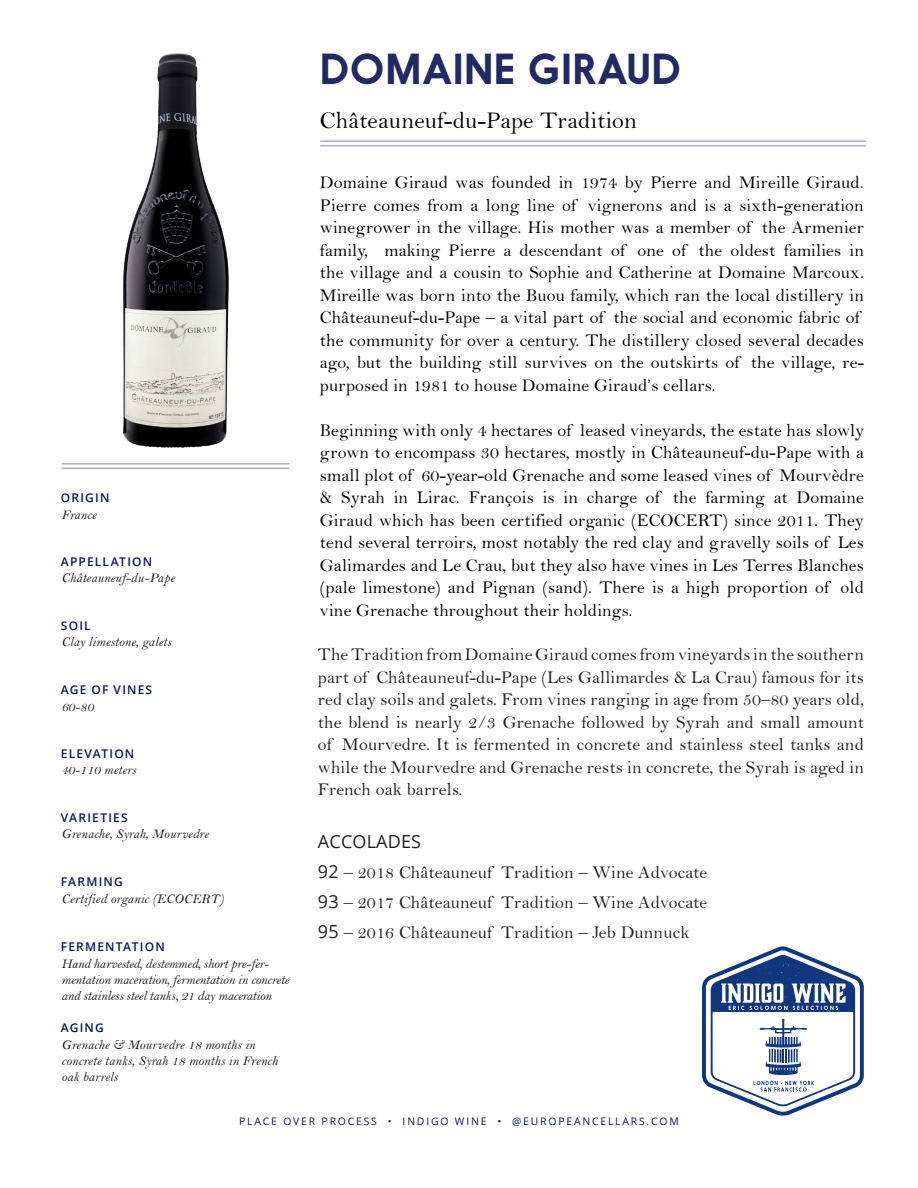
<style>
.page{position:relative;width:918px;height:1188px;background:#fff}
.page>*{position:absolute;margin:0;border:0;box-sizing:border-box;transform-origin:0 0}
.t1{font:500 40.5px "Nanami Pro";letter-spacing:.02em;color:#222a64}
.t2{font:24px "Bell";letter-spacing:.01em;color:#000}
.t3{font:18px/22.5px "Bell";letter-spacing:.01em;color:#000}
.t4{font:18px/22.5px "Bell";letter-spacing:.01em;color:#231f20;text-align:justify}
.t5{font:18px "Open Sans";letter-spacing:.01em;color:#231f20}
.t6{font:13.5px/16.2px "Bell MT Italic";letter-spacing:.01em;color:#231f20}
.t7{font:13.5px/16.2px "Bell MT Italic";letter-spacing:-.01em;color:#231f20}
.t8{font:600 12px "Open Sans";letter-spacing:.095em;color:#091855}
.t9{font:10.35px "Open Sans";letter-spacing:.175em;color:#091855}
.s1{font-family:"Open Sans"}
</style>
<div class="page">
<hr style="left:62px;top:467px;width:227px;height:2px;background:#091855">
<hr style="left:62px;top:463px;width:227px;height:2px;background:#091855">
<hr style="left:321px;top:145px;width:544px;height:2px;background:#091855">
<hr style="left:321px;top:140px;width:544px;height:2px;background:#091855">
<svg style="left:702px;top:946px;width:162px;height:170px"></svg>
<img style="left:123px;top:53px;width:106px;height:395px">
<h1 class="t1" style="left:320px;top:44px;width:363px">DOMAINE GIRAUD</h1>
<p class="t8" style="left:61px;top:490px;width:50px">ORIGIN</p>
<p class="t6" style="left:61px;top:506px;width:37px">France</p>
<p class="t8" style="left:61px;top:553px;width:93px">APPELLATION</p>
<p class="t6" style="left:61px;top:569px;width:115px">Châteauneuf-du-Pape</p>
<p class="t8" style="left:61px;top:617px;width:31px">SOIL</p>
<p class="t6" style="left:61px;top:634px;width:111px">Clay limestone, galets</p>
<p class="t8" style="left:61px;top:682px;width:93px">AGE OF VINES</p>
<p class="t6" style="left:61px;top:698px;width:34px">60-80</p>
<p class="t8" style="left:61px;top:745px;width:75px">ELEVATION</p>
<p class="t6" style="left:61px;top:762px;width:76px">40-110 meters</p>
<p class="t8" style="left:61px;top:809px;width:68px">VARIETIES</p>
<p class="t6" style="left:61px;top:826px;width:149px">Grenache, Syrah, Mourvedre</p>
<p class="t8" style="left:61px;top:873px;width:63px">FARMING</p>
<p class="t6" style="left:61px;top:891px;width:164px">Certified organic (ECOCERT)</p>
<p class="t8" style="left:61px;top:938px;width:105px">FERMENTATION</p>
<p class="t7" style="left:61px;top:955px;width:229px">Hand harvested, destemmed, short pre-fer&shy;mentation maceration, fermentation in concrete and stainless steel tanks, 21 day maceration</p>
<p class="t6" style="left:61px;top:1037px;width:218px">Grenache &amp; Mourvedre 18 months in concrete tanks, Syrah 18 months in French oak barrels</p>
<p class="t8" style="left:61px;top:1019px;width:44px">AGING</p>
<p class="t2" style="left:320px;top:106px;width:319px">Châteauneuf-du-Pape Tradition</p>
<p class="t3" style="left:320px;top:171px;width:546px">Domaine Giraud was founded in 1974 by Pierre and Mireille Giraud.<br>Pierre comes from a long line of vignerons and is a sixth-generation winegrower in the village. His mother was a member of the Armenier family, making Pierre a descendant of one of the oldest families in the village and a cousin to Sophie and Catherine at Domaine Marcoux.<br>Mireille was born into the Buou family, which ran the local distillery in Châteauneuf-du-Pape – a vital part of the social and economic fabric of the community for over a century. The distillery closed several decades ago, but the building still survives on the outskirts of the village, re&shy;purposed in 1981 to house Domaine Giraud’s cellars.</p>
<p class="t3" style="left:320px;top:419px;width:546px;text-align:justify">Beginning with only 4 hectares of leased vineyards, the estate has slowly grown to encompass 30 hectares, mostly in Châteauneuf-du-Pape with a small plot of 60-year-old Grenache and some leased vines of Mourvèdre &amp; Syrah in Lirac. François is in charge of the farming at Domaine Giraud which has been certified organic (ECOCERT) since 2011. They tend several terroirs, most notably the red clay and gravelly soils of Les Galimardes and Le Crau, but they also have vines in Les Terres Blanches (pale limestone) and Pignan (sand). There is a high proportion of old vine Grenache throughout their holdings.</p>
<p class="t4" style="left:318px;top:643px;width:548px">The Tradition from Domaine Giraud comes from vineyards in the southern part of Châteauneuf-du-Pape (Les Gallimardes &amp; La Crau) famous for its red clay soils and galets. From vines ranging in age from 50–80 years old, the blend is nearly 2/3 Grenache followed by Syrah and small amount of Mourvedre. It is fermented in concrete and stainless steel tanks and while the Mourvedre and Grenache rests in concrete, the Syrah is aged in French oak barrels.</p>
<p class="t5" style="left:318px;top:829px;width:105px">ACCOLADES</p>
<p class="t4" style="left:318px;top:860px;width:391px"><span class="s1">92</span> – 2018 Châteauneuf Tradition – Wine Advocate</p>
<p class="t4" style="left:318px;top:890px;width:391px"><span class="s1">93</span> – 2017 Châteauneuf Tradition – Wine Advocate</p>
<p class="t4" style="left:318px;top:920px;width:373px"><span class="s1">95</span> – 2016 Châteauneuf Tradition – Jeb Dunnuck</p>
<p class="t9" style="left:239px;top:1114px;width:441px">PLACE OVER PROCESS • INDIGO WINE • @EUROPEANCELLARS.COM</p>
</div>
